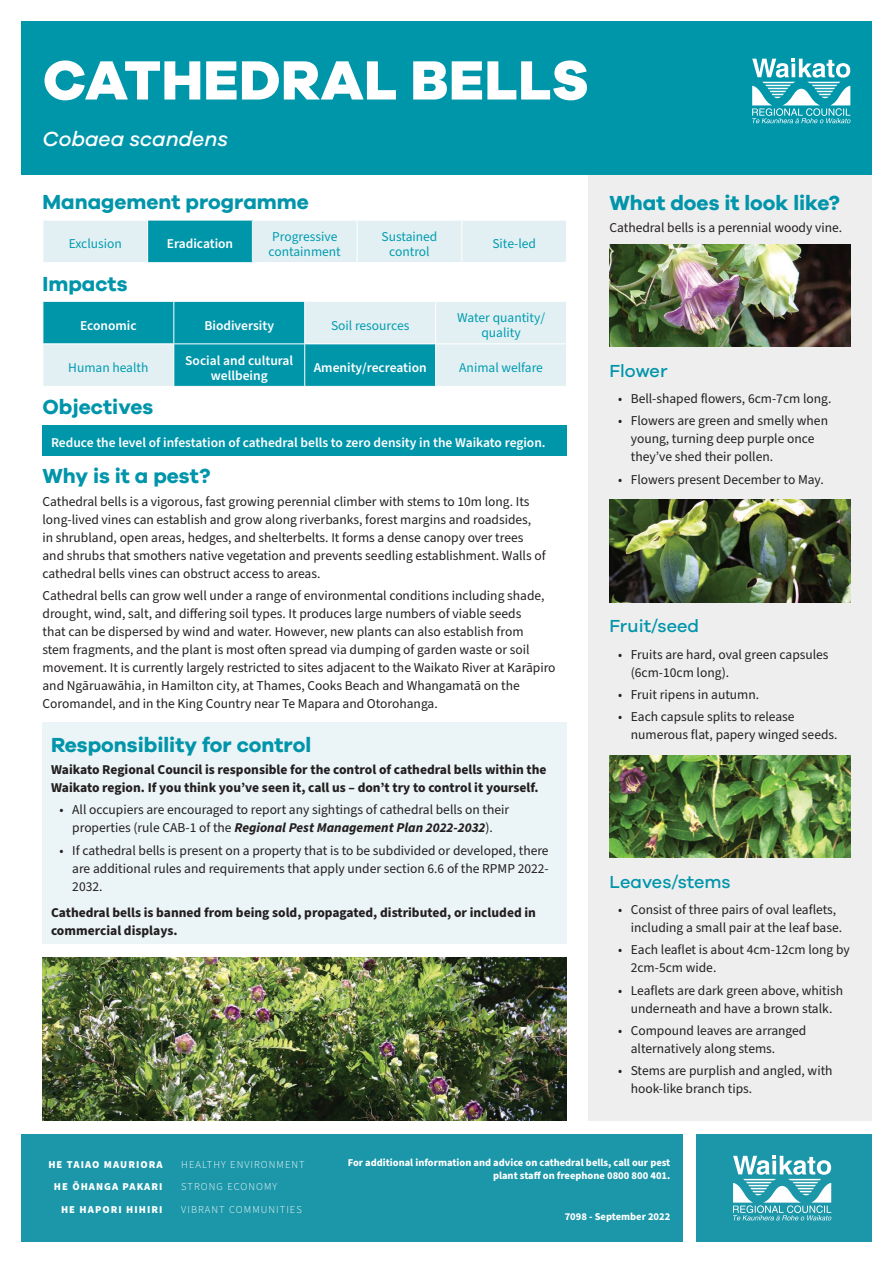
<style>
.page{position:relative;width:893px;height:1263px;background:#fff}
.page>*{position:absolute;margin:0;border:0;box-sizing:border-box;transform-origin:0 0}
.Headline{font:800 57px "Galano Grotesque";letter-spacing:.01em;color:#fff}
.t1{font:700 21px "Galano Grotesque";color:#0095aa}
.Scientific{font:italic 500 21px "Galano Grotesque";color:#fff}
.t2{font:500 18px "Galano Grotesque";color:#0095aa}
.body_9_12{font:13.5px/18px "Source Sans Pro";color:#231f20}
.body_9_12-2{font:700 13.5px/18px "Source Sans Pro";color:#231f20}
.Cell_NO_text{font:13.5px/15px "Source Sans Pro";color:#009cb0;text-align:center}
.Body_Bold_9_12{font:700 13.5px/18px "Source Sans Pro";color:#231f20}
.Cell_YES_text{font:600 13.5px/15px "Source Sans Pro";color:#fff;text-align:center}
.body_9_12-3{font:600 13.5px "Source Sans Pro";color:#fff}
.t3{font:700 10.5px/12.6px "Source Sans Pro";color:#fff;text-align:right}
.Mission_English{font:300 10.5px "Source Sans Pro";letter-spacing:.1em;color:#fff}
.Mission_Maori{font:900 10.5px "Source Sans Pro";letter-spacing:.1em;color:#fff}
.s1{font-weight:700;font-style:italic}
</style>
<div class="page">
<div style="left:21px;top:21px;width:851px;height:100px;background:#0096aa"></div>
<div style="left:21px;top:104px;width:851px;height:71px;background:#0096aa"></div>
<div style="left:44px;top:221px;width:522px;height:41px;background:#e3f0f3"></div>
<div style="left:148px;top:220px;width:104px;height:43px;background:#0096aa"></div>
<hr style="left:148px;top:220px;width:104px;height:1px;background:#fff">
<hr style="left:147px;top:220px;width:1px;height:42px;background:#fff">
<hr style="left:148px;top:262px;width:104px;height:1px;background:#fff">
<hr style="left:252px;top:220px;width:1px;height:42px;background:#fff">
<hr style="left:357px;top:220px;width:1px;height:42px;background:#fff">
<hr style="left:461px;top:220px;width:1px;height:42px;background:#fff">
<svg style="left:44px;top:302px;width:522px;height:84px;background:#72c3ce"></svg>
<hr style="left:436px;top:343px;width:131px;height:1px;background:#fff">
<hr style="left:435px;top:344px;width:1px;height:42px;background:#fff">
<hr style="left:43px;top:343px;width:131px;height:1px;background:#fff">
<hr style="left:173px;top:344px;width:1px;height:42px;background:#fff">
<hr style="left:174px;top:343px;width:131px;height:1px;background:#fff">
<hr style="left:435px;top:302px;width:1px;height:41px;background:#fff">
<hr style="left:173px;top:302px;width:1px;height:41px;background:#fff">
<hr style="left:304px;top:302px;width:1px;height:41px;background:#fff">
<hr style="left:305px;top:343px;width:131px;height:1px;background:#fff">
<hr style="left:304px;top:344px;width:1px;height:42px;background:#fff">
<div style="left:43px;top:425px;width:524px;height:31px;background:#0096aa"></div>
<div style="left:43px;top:722px;width:524px;height:221px;background:#ebf4f6"></div>
<div style="left:21px;top:1134px;width:851px;height:108px;background:#1b97a9"></div>
<svg style="left:733px;top:1156px;width:98px;height:64px"></svg>
<div style="left:683px;top:1125px;width:13px;height:126px;background:#fff"></div>
<div style="left:588px;top:175px;width:284px;height:945px;background:#eeeeef"></div>
<img style="left:609px;top:244px;width:241px;height:102px">
<img style="left:609px;top:500px;width:241px;height:102px">
<img style="left:609px;top:755px;width:241px;height:102px">
<svg style="left:752px;top:59px;width:98px;height:64px"></svg>
<img style="left:43px;top:957px;width:524px;height:163px">
<p class="Headline" style="left:43px;top:44px;width:547px">CATHEDRAL BELLS</p>
<p class="Scientific" style="left:43px;top:126px;width:187px">Cobaea scandens</p>
<h1 class="t1" style="left:43px;top:189px;width:268px">Management programme</h1>
<p class="Cell_NO_text" style="left:69px;top:237px;width:55px">Exclusion</p>
<p class="Cell_YES_text" style="left:167px;top:237px;width:68px">Eradication</p>
<p class="Cell_NO_text" style="left:269px;top:229px;width:74px;text-align:left">Progressive containment</p>
<p class="Cell_NO_text" style="left:381px;top:229px;width:57px">Sustained control</p>
<p class="Cell_NO_text" style="left:492px;top:237px;width:45px">Site-led</p>
<h1 class="t1" style="left:43px;top:271px;width:87px">Impacts</h1>
<p class="Cell_YES_text" style="left:80px;top:318px;width:58px">Economic</p>
<p class="Cell_YES_text" style="left:204px;top:318px;width:71px">Biodiversity</p>
<p class="Cell_NO_text" style="left:331px;top:318px;width:80px">Soil resources</p>
<p class="Cell_NO_text" style="left:457px;top:310px;width:89px">Water quantity/ quality</p>
<p class="Cell_NO_text" style="left:68px;top:360px;width:82px">Human health</p>
<p class="Cell_YES_text" style="left:185px;top:353px;width:110px">Social and cultural wellbeing</p>
<p class="Cell_YES_text" style="left:314px;top:360px;width:114px">Amenity/recreation</p>
<p class="Cell_NO_text" style="left:459px;top:360px;width:85px">Animal welfare</p>
<h1 class="t1" style="left:43px;top:394px;width:112px">Objectives</h1>
<p class="body_9_12-3" style="left:51px;top:433px;width:496px">Reduce the level of infestation of cathedral bells to zero density in the Waikato region.</p>
<h1 class="t1" style="left:43px;top:463px;width:169px">Why is it a pest?</h1>
<p class="body_9_12" style="left:43px;top:492px;width:505px">Cathedral bells is a vigorous, fast growing perennial climber with stems to 10m long. Its long-lived vines can establish and grow along riverbanks, forest margins and roadsides,<br>in shrubland, open areas, hedges, and shelterbelts. It forms a dense canopy over trees and shrubs that smothers native vegetation and prevents seedling establishment. Walls of cathedral bells vines can obstruct access to areas.</p>
<p class="body_9_12" style="left:43px;top:587px;width:515px">Cathedral bells can grow well under a range of environmental conditions including shade, drought, wind, salt, and differing soil types. It produces large numbers of viable seeds<br>that can be dispersed by wind and water. However, new plants can also establish from<br>stem fragments, and the plant is most often spread via dumping of garden waste or soil movement. It is currently largely restricted to sites adjacent to the Waikato River at Karāpiro and Ngāruawāhia, in Hamilton city, at Thames, Cooks Beach and Whangamatā on the Coromandel, and in the King Country near Te Mapara and Otorohanga.</p>
<h1 class="t1" style="left:51px;top:732px;width:262px">Responsibility for control</h1>
<p class="body_9_12-2" style="left:51px;top:761px;width:497px">Waikato Regional Council is responsible for the control of cathedral bells within the<br>Waikato region. If you think you’ve seen it, call us – don’t try to control it yourself.</p>
<p class="body_9_12" style="left:60px;top:801px;width:451px;text-align:center">• All occupiers are encouraged to report any sightings of cathedral bells on their properties (rule CAB-1 of the <span class="s1">Regional Pest Management Plan 2022-2032</span>).</p>
<p class="body_9_12" style="left:72px;top:841px;width:478px;text-align:justify;text-indent:-13px">• If cathedral bells is present on a property that is to be subdivided or developed, there are additional rules and requirements that apply under section 6.6 of the RPMP 2022- 2032.</p>
<p class="Body_Bold_9_12" style="left:51px;top:904px;width:486px">Cathedral bells is banned from being sold, propagated, distributed, or included in commercial displays.</p>
<h1 class="t1" style="left:609px;top:190px;width:232px">What does it look like?</h1>
<p class="body_9_12" style="left:609px;top:219px;width:234px">Cathedral bells is a perennial woody vine.</p>
<h2 class="t2" style="left:609px;top:360px;width:60px">Flower</h2>
<p class="body_9_12" style="left:618px;top:390px;width:215px">• Bell-shaped flowers, 6cm-7cm long.</p>
<p class="body_9_12" style="left:631px;top:412px;width:199px;text-indent:-13px">• Flowers are green and smelly when young, turning deep purple once they’ve shed their pollen.</p>
<p class="body_9_12" style="left:618px;top:470px;width:207px">• Flowers present December to May.</p>
<h2 class="t2" style="left:609px;top:615px;width:91px">Fruit/seed</h2>
<p class="body_9_12" style="left:631px;top:645px;width:199px;text-indent:-13px">• Fruits are hard, oval green capsules (6cm-10cm long).</p>
<p class="body_9_12" style="left:618px;top:686px;width:143px">• Fruit ripens in autumn.</p>
<p class="body_9_12" style="left:631px;top:708px;width:208px;text-indent:-13px">• Each capsule splits to release numerous flat, papery winged seeds.</p>
<h2 class="t2" style="left:609px;top:871px;width:123px">Leaves/stems</h2>
<p class="body_9_12" style="left:631px;top:901px;width:213px;text-indent:-13px">• Consist of three pairs of oval leaflets, including a small pair at the leaf base.</p>
<p class="body_9_12" style="left:631px;top:941px;width:221px;text-indent:-13px">• Each leaflet is about 4cm-12cm long by<br>2cm-5cm wide.</p>
<p class="body_9_12" style="left:618px;top:982px;width:227px;text-align:center">• Leaflets are dark green above, whitish underneath and have a brown stalk.</p>
<p class="body_9_12" style="left:631px;top:1022px;width:177px;text-indent:-13px">• Compound leaves are arranged alternatively along stems.</p>
<p class="body_9_12" style="left:631px;top:1062px;width:203px;text-indent:-13px">• Stems are purplish and angled, with hook-like branch tips.</p>
<p class="Mission_Maori" style="left:48px;top:1157px;width:116px">HE TAIAO MAURIORA</p>
<p class="Mission_Maori" style="left:54px;top:1179px;width:110px">HE ŌHANGA PAKARI</p>
<p class="Mission_Maori" style="left:61px;top:1202px;width:103px">HE HAPORI HIHIRI</p>
<p class="Mission_English" style="left:181px;top:1157px;width:125px">HEALTHY ENVIRONMENT</p>
<p class="Mission_English" style="left:181px;top:1180px;width:97px">STRONG ECONOMY</p>
<p class="Mission_English" style="left:181px;top:1203px;width:122px">VIBRANT COMMUNITIES</p>
<p class="t3" style="left:348px;top:1157px;width:324px">For additional information and advice on cathedral bells, call our pest plant staff on freephone 0800 800 401.</p>
<p class="t3" style="left:565px;top:1211px;width:107px">7098 - September 2022</p>
</div>
